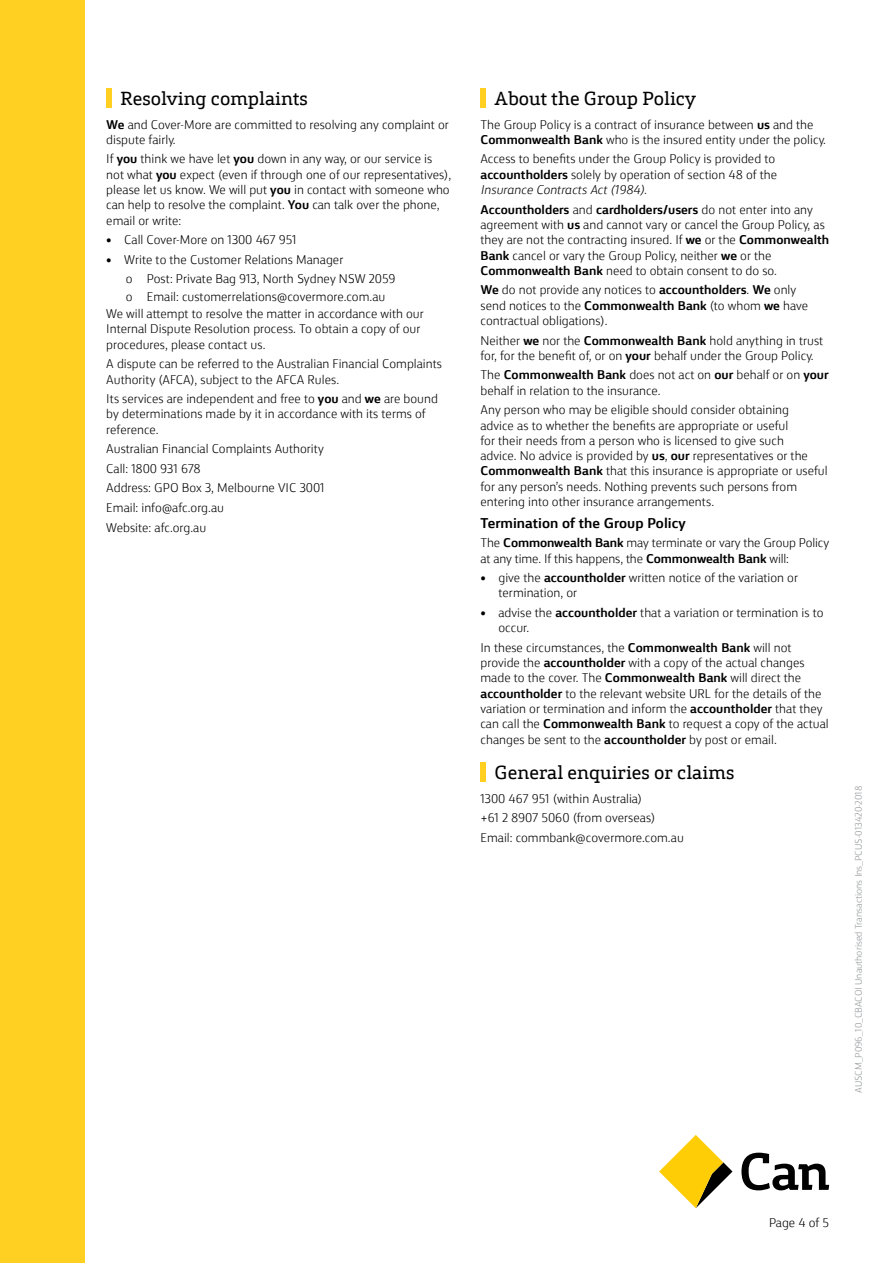
<style>
.page{position:relative;width:893px;height:1263px;background:#fff}
.page>*{position:absolute;margin:0;border:0;box-sizing:border-box;transform-origin:0 0}
.t1{font:18px "CBA Slab";color:#000}
.t2{font:700 13.5px "CBA Sans";color:#000}
.t3{font:300 12px/15.3px "CBA Sans";color:#000}
.t4{font:300 9px "CBA Sans";color:#939598}
.s1{font-weight:700}
.s2{font-style:italic}
</style>
<div class="page">
<div style="left:0;top:0;width:85px;height:1263px;background:#ffcf22"></div>
<svg style="left:659px;top:1135px;width:73px;height:73px"></svg>
<svg style="left:741px;top:1153px;width:88px;height:37px"></svg>
<div style="left:106px;top:88px;width:6px;height:20px;background:#ffcf22"></div>
<div style="left:480px;top:88px;width:6px;height:20px;background:#ffcf22"></div>
<div style="left:480px;top:762px;width:6px;height:20px;background:#ffcf22"></div>
<h1 class="t1" style="left:120px;top:82px;width:190px">Resolving complaints</h1>
<p class="t3" style="left:106px;top:116px;width:344px"><span class="s1">We</span> and Cover-More are committed to resolving any complaint or dispute fairly.</p>
<p class="t3" style="left:106px;top:150px;width:347px">If <span class="s1">you</span> think we have let <span class="s1">you</span> down in any way, or our service is not what <span class="s1">you</span> expect (even if through one of our representatives), please let us know. We will put <span class="s1">you</span> in contact with someone who can help to resolve the complaint. <span class="s1">You</span> can talk over the phone, email or write:</p>
<p class="t3" style="left:106px;top:231px;width:192px">• Call Cover-More on 1300 467 951</p>
<p class="t3" style="left:126px;top:249px;width:271px;line-height:19.5px;text-indent:-20px">• Write to the Customer Relations Manager<br>o Post: Private Bag 913, North Sydney NSW 2059</p>
<p class="t3" style="left:106px;top:287px;width:319px;line-height:17.4px;text-indent:20px">o Email: customerrelations@covermore.com.au<br>We will attempt to resolve the matter in accordance with our</p>
<p class="t3" style="left:106px;top:320px;width:316px">Internal Dispute Resolution process. To obtain a copy of our procedures, please contact us.</p>
<p class="t3" style="left:106px;top:355px;width:337px">A dispute can be referred to the Australian Financial Complaints<br>Authority (AFCA), subject to the AFCA Rules.</p>
<p class="t3" style="left:106px;top:390px;width:333px">Its services are independent and free to <span class="s1">you</span> and <span class="s1">we</span> are bound by determinations made by it in accordance with its terms of reference.</p>
<p class="t3" style="left:106px;top:438px;width:220px;line-height:19.5px">Australian Financial Complaints Authority<br>Call: 1800 931 678<br>Address: GPO Box 3, Melbourne VIC 3001<br>Email: info@afc.org.au<br>Website: afc.org.au</p>
<h1 class="t1" style="left:494px;top:82px;width:203px">About the Group Policy</h1>
<p class="t3" style="left:480px;top:116px;width:347px">The Group Policy is a contract of insurance between <span class="s1">us</span> and the<br><span class="s1">Commonwealth Bank</span> who is the insured entity under the policy.</p>
<p class="t3" style="left:480px;top:150px;width:298px">Access to benefits under the Group Policy is provided to <span class="s1">accountholders</span> solely by operation of section 48 of the<br><span class="s2">Insurance Contracts Act (1984)</span>.</p>
<p class="t3" style="left:480px;top:201px;width:350px"><span class="s1">Accountholders</span> and <span class="s1">cardholders/users</span> do not enter into any agreement with <span class="s1">us</span> and cannot vary or cancel the Group Policy, as they are not the contracting insured. If <span class="s1">we</span> or the <span class="s1">Commonwealth Bank</span> cancel or vary the Group Policy, neither <span class="s1">we</span> or the <span class="s1">Commonwealth Bank</span> need to obtain consent to do so.</p>
<p class="t3" style="left:480px;top:281px;width:329px"><span class="s1">We</span> do not provide any notices to <span class="s1">accountholders</span>. <span class="s1">We</span> only send notices to the <span class="s1">Commonwealth Bank</span> (to whom <span class="s1">we</span> have contractual obligations).</p>
<p class="t3" style="left:480px;top:331px;width:344px">Neither <span class="s1">we</span> nor the <span class="s1">Commonwealth Bank</span> hold anything in trust for, for the benefit of, or on <span class="s1">your</span> behalf under the Group Policy.</p>
<p class="t3" style="left:480px;top:366px;width:350px">The <span class="s1">Commonwealth Bank</span> does not act on <span class="s1">our</span> behalf or on <span class="s1">your </span>behalf in relation to the insurance.</p>
<p class="t3" style="left:480px;top:401px;width:349px">Any person who may be eligible should consider obtaining<br>advice as to whether the benefits are appropriate or useful<br>for their needs from a person who is licensed to give such<br>advice. No advice is provided by <span class="s1">us</span>, <span class="s1">our</span> representatives or the <span class="s1">Commonwealth Bank</span> that this insurance is appropriate or useful for any person’s needs. Nothing prevents such persons from entering into other insurance arrangements.</p>
<p class="t2" style="left:480px;top:510px;width:207px">Termination of the Group Policy</p>
<p class="t3" style="left:480px;top:534px;width:350px">The <span class="s1">Commonwealth Bank</span> may terminate or vary the Group Policy at any time. If this happens, the <span class="s1">Commonwealth Bank</span> will:</p>
<p class="t3" style="left:498px;top:569px;width:301px;text-indent:-18px">• give the <span class="s1">accountholder</span> written notice of the variation or termination, or</p>
<p class="t3" style="left:498px;top:604px;width:327px;text-indent:-18px">• advise the <span class="s1">accountholder</span> that a variation or termination is to occur.</p>
<p class="t3" style="left:480px;top:639px;width:350px">In these circumstances, the <span class="s1">Commonwealth Bank</span> will not provide the <span class="s1">accountholder</span> with a copy of the actual changes made to the cover. The <span class="s1">Commonwealth Bank</span> will direct the <span class="s1">accountholder</span> to the relevant website URL for the details of the variation or termination and inform the <span class="s1">accountholder</span> that they can call the <span class="s1">Commonwealth Bank</span> to request a copy of the actual changes be sent to the <span class="s1">accountholder</span> by post or email.</p>
<h1 class="t1" style="left:494px;top:756px;width:242px">General enquiries or claims</h1>
<p class="t3" style="left:480px;top:787px;width:205px;line-height:19.5px">1300 467 951 (within Australia)<br>+61 2 8907 5060 (from overseas)<br>Email: commbank@covermore.com.au</p>
<p class="t4" style="left:851px;top:1093px;width:308px;rotate:-90deg">AUSCM_P096_10_CBACOI Unauthorised Transactions Ins_PCUS-013420-2018</p>
<p class="t3" style="left:769px;top:1213px;width:62px">Page 4 of 5</p>
</div>
